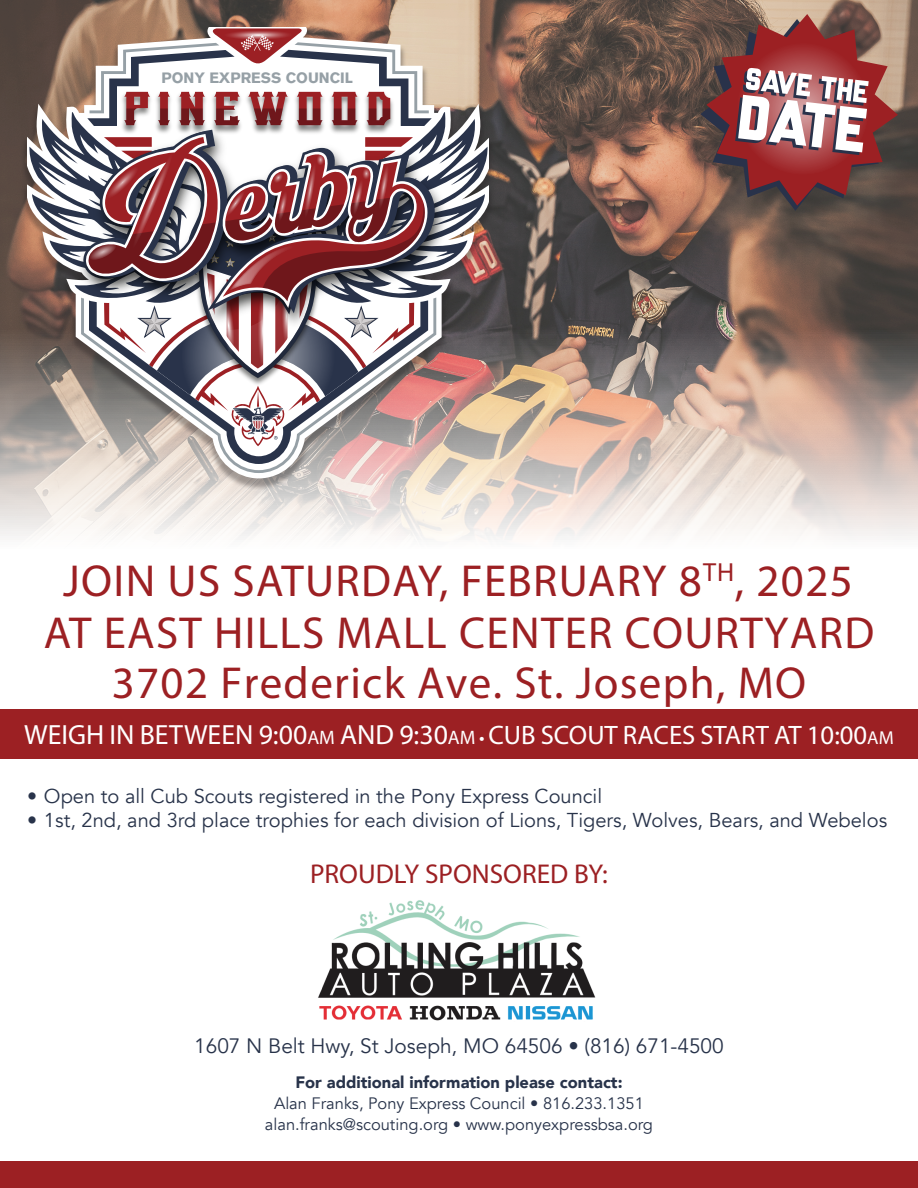
<style>
.page{position:relative;width:918px;height:1188px;background:#fff}
.page>*{position:absolute;margin:0;border:0;box-sizing:border-box;transform-origin:0 0}
.t1{font:45px/51.2px "Myriad Pro";letter-spacing:.03em;color:#9c2023;text-align:center}
.t2{font:27.9px "Myriad Pro";color:#fff}
.t3{font:27.3px "Myriad Pro";color:#9c2023}
.t4{font:20.85px "Avenir";color:#28334a}
.t5{font:20.1px "Avenir";color:#28334a}
.t6{font:16.5px/21px "Avenir";color:#28334a;text-align:center}
.t7{font:900 16.5px "Avenir";color:#28334a}
.t8{font:700 14.85px "Akzidenz Grotesk BQ";color:#96a0a6}
.s1{font-size:19.5px}
.s2{font-size:26.7px}
.s3{font-size:18.75px}
</style>
<div class="page">
<img style="left:0;top:0;width:918px;height:540px">
<div style="left:21px;top:26px;width:474px;height:464px;background:#231f20;opacity:.38"></div>
<svg style="left:27px;top:27px;width:461px;height:451px;background:#ccbeb4"></svg>
<svg style="left:81px;top:446px;width:355px;height:27px;background:#dfd0ca"></svg>
<svg style="left:89px;top:446px;width:339px;height:18px;background:#cfbebb"></svg>
<img style="left:29px;top:28px;width:459px;height:418px">
<div style="left:0;top:709px;width:918px;height:50px;background:#9c2023"></div>
<div style="left:0;top:1161px;width:918px;height:27px;background:#9c2023"></div>
<img style="left:318px;top:900px;width:278px;height:121px">
<svg style="left:700px;top:14px;width:198px;height:197px;background:#905b5a"></svg>
<p class="t8" style="left:162px;top:70px;width:193px">PONY EXPRESS COUNCIL</p>
<h1 class="t1" style="left:44px;top:554px;width:832px">JOIN US SATURDAY, FEBRUARY 8<sup>TH</sup>, 2025<br>AT EAST HILLS MALL CENTER COURTYARD<br>3702 Frederick Ave. St. Joseph, MO</h1>
<h2 class="t2" style="left:24px;top:717px;width:871px">WEIGH IN BETWEEN 9:00<span class="s1">AM</span> AND 9:30<span class="s1">AM •</span> <span class="s2">CUB SCOUT RACES START AT 10:00</span><span class="s3">AM</span></h2>
<p class="t5" style="left:27px;top:784px;width:577px">• Open to all Cub Scouts registered in the Pony Express Council</p>
<p class="t5" style="left:27px;top:808px;width:862px">• 1st, 2nd, and 3rd place trophies for each division of Lions, Tigers, Wolves, Bears, and Webelos</p>
<h3 class="t3" style="left:310px;top:857px;width:299px">PROUDLY SPONSORED BY:</h3>
<p class="t4" style="left:194px;top:1034px;width:531px">1607 N Belt Hwy, St Joseph, MO 64506 • (816) 671-4500</p>
<p class="t7" style="left:295px;top:1068px;width:329px">For additional information please contact:</p>
<p class="t6" style="left:265px;top:1093px;width:390px">Alan Franks, Pony Express Council • 816.233.1351 alan.franks@scouting.org • www.ponyexpressbsa.org</p>
</div>
